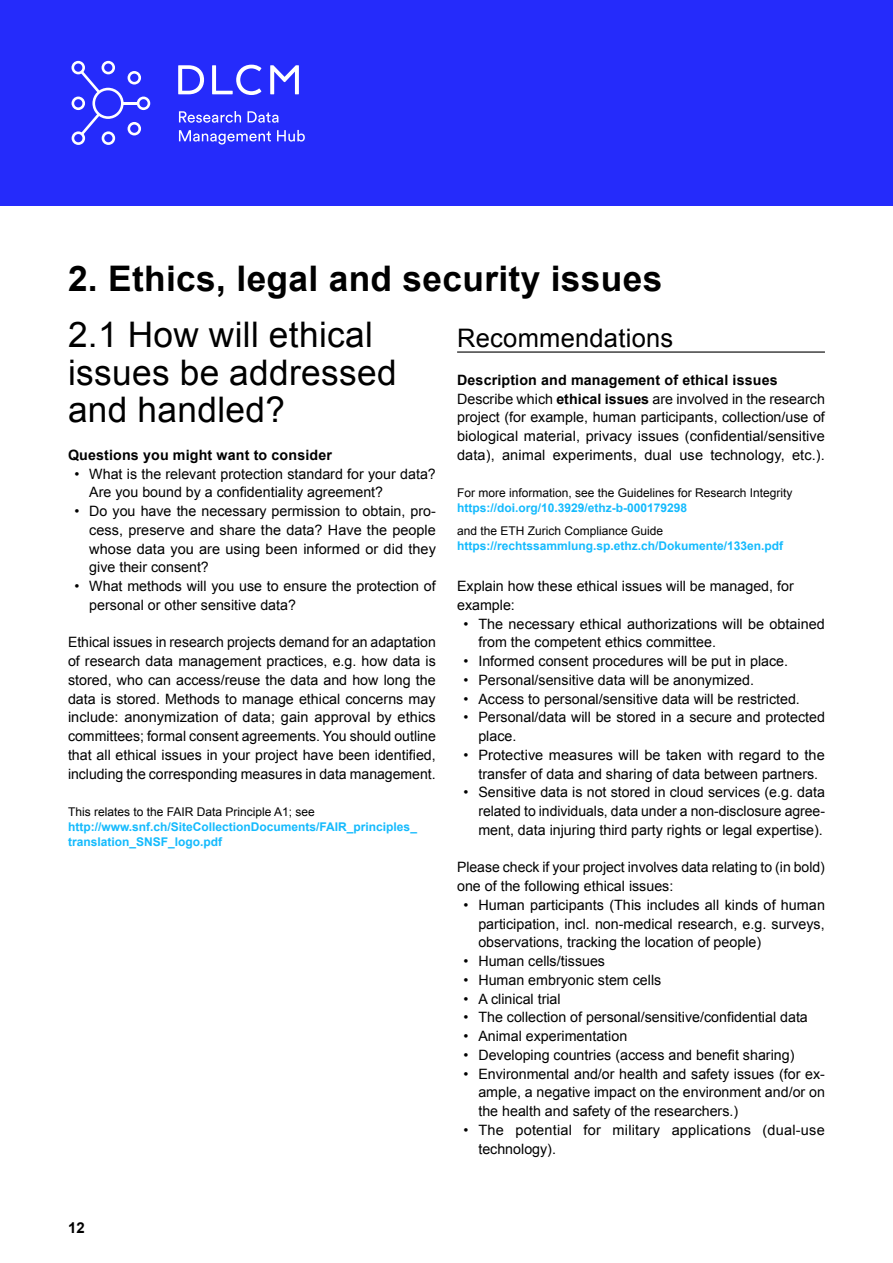
<style>
.page{position:relative;width:893px;height:1263px;background:#fff}
.page>*{position:absolute;margin:0;border:0;box-sizing:border-box;transform-origin:0 0}
.t1{font:35.25px/37.5px "Arial";letter-spacing:.01em;color:#000}
.t2{font:700 35.25px "Arial";letter-spacing:.01em;color:#000}
.t3{font:25.5px "Arial";letter-spacing:.01em;color:#000}
.t4{font:700 15px "Arial";color:#000}
.t5{font:14.25px/18.8px "Arial";color:#000}
.t6{font:700 14.25px "Arial";letter-spacing:.01em;color:#000}
.t7{font:700 12px/15px "Arial";color:#14bafd}
.t8{font:12px "Arial";color:#000}
.s1{font-weight:700}
</style>
<div class="page">
<div style="left:0;top:0;width:893px;height:206px;background:#252bfb"></div>
<svg style="left:71px;top:61px;width:79px;height:84px"></svg>
<svg style="left:179px;top:111px;width:62px;height:12px"></svg>
<svg style="left:248px;top:111px;width:31px;height:12px"></svg>
<svg style="left:179px;top:130px;width:92px;height:15px"></svg>
<svg style="left:277px;top:130px;width:28px;height:12px"></svg>
<svg style="left:178px;top:65px;width:26px;height:29px"></svg>
<svg style="left:212px;top:65px;width:49px;height:30px"></svg>
<svg style="left:270px;top:65px;width:29px;height:29px"></svg>
<hr style="left:457px;top:351px;width:368px;height:2px;background:#000">
<h1 class="t2" style="left:68px;top:255px;width:596px">2. Ethics, legal and security issues</h1>
<h1 class="t1" style="left:68px;top:316px;width:330px">2.1 How will ethical issues be addressed and handled?</h1>
<p class="t6" style="left:68px;top:445px;width:265px">Questions you might want to consider</p>
<p class="t5" style="left:89px;top:464px;width:348px;text-indent:-15px">• What is the relevant protection standard for your data?<br>Are you bound by a confidentiality agreement?</p>
<p class="t5" style="left:89px;top:502px;width:348px;text-align:justify;text-indent:-15px">• Do you have the necessary permission to obtain, pro&shy;cess, preserve and share the data? Have the people whose data you are using been informed or did they give their consent?</p>
<p class="t5" style="left:89px;top:577px;width:348px;text-indent:-15px">• What methods will you use to ensure the protection of personal or other sensitive data?</p>
<p class="t5" style="left:68px;top:633px;width:369px;text-align:justify">Ethical issues in research projects demand for an adaptation of research data management practices, e.g. how data is stored, who can access/reuse the data and how long the data is stored. Methods to manage ethical concerns may include: anonymization of data; gain approval by ethics committees; formal consent agreements. You should outline that all ethical issues in your project have been identified, including the corresponding measures in data management.</p>
<p class="t8" style="left:68px;top:804px;width:248px">This relates to the FAIR Data Principle A1; see</p>
<p class="t7" style="left:68px;top:820px;width:350px">http://www.snf.ch/SiteCollectionDocuments/FAIR_principles_ translation_SNSF_logo.pdf</p>
<h2 class="t3" style="left:457px;top:322px;width:218px">Recommendations</h2>
<p class="t5" style="left:457px;top:370px;width:369px"><span class="s1">Description and management of ethical issues </span>Describe which <span class="s1">ethical issues</span> are involved in the research project (for example, human participants, collection/use of biological material, privacy issues (confidential/sensitive data), animal experiments, dual use technology, etc.).</p>
<p class="t8" style="left:457px;top:485px;width:337px">For more information, see the Guidelines for Research Integrity</p>
<p class="t7" style="left:457px;top:501px;width:232px">https://doi.org/10.3929/ethz-b-000179298</p>
<p class="t8" style="left:457px;top:523px;width:208px">and the ETH Zurich Compliance Guide</p>
<p class="t7" style="left:457px;top:538px;width:328px">https://rechtssammlung.sp.ethz.ch/Dokumente/133en.pdf</p>
<p class="t5" style="left:457px;top:577px;width:338px">Explain how these ethical issues will be managed, for example:</p>
<p class="t5" style="left:478px;top:614px;width:348px;text-indent:-15px">• The necessary ethical authorizations will be obtained from the competent ethics committee.</p>
<p class="t5" style="left:463px;top:652px;width:326px">• Informed consent procedures will be put in place.</p>
<p class="t5" style="left:463px;top:670px;width:292px">• Personal/sensitive data will be anonymized.</p>
<p class="t5" style="left:463px;top:689px;width:338px">• Access to personal/sensitive data will be restricted.</p>
<p class="t5" style="left:478px;top:708px;width:348px;text-indent:-15px">• Personal/data will be stored in a secure and protected place.</p>
<p class="t5" style="left:463px;top:745px;width:363px;text-align:center">• Protective measures will be taken with regard to the transfer of data and sharing of data between partners.</p>
<p class="t5" style="left:478px;top:783px;width:348px;text-align:justify;text-indent:-15px">• Sensitive data is not stored in cloud services (e.g. data related to individuals, data under a non-disclosure agree&shy;ment, data injuring third party rights or legal expertise).</p>
<p class="t5" style="left:457px;top:858px;width:369px">Please check if your project involves data relating to (in bold) one of the following ethical issues:</p>
<p class="t5" style="left:478px;top:895px;width:348px;text-align:justify;text-indent:-15px">• Human participants (This includes all kinds of human participation, incl. non-medical research, e.g. surveys, observations, tracking the location of people)</p>
<p class="t5" style="left:463px;top:952px;width:143px">• Human cells/tissues</p>
<p class="t5" style="left:463px;top:970px;width:199px">• Human embryonic stem cells</p>
<p class="t5" style="left:463px;top:989px;width:99px">• A clinical trial</p>
<p class="t5" style="left:463px;top:1008px;width:346px">• The collection of personal/sensitive/confidential data</p>
<p class="t5" style="left:463px;top:1027px;width:165px">• Animal experimentation</p>
<p class="t5" style="left:463px;top:1045px;width:332px">• Developing countries (access and benefit sharing)</p>
<p class="t5" style="left:478px;top:1064px;width:348px;text-align:justify;text-indent:-15px">• Environmental and/or health and safety issues (for ex&shy;ample, a negative impact on the environment and/or on the health and safety of the researchers.)</p>
<p class="t5" style="left:478px;top:1120px;width:348px;text-indent:-15px">• The potential for military applications (dual-use technology).</p>
<p class="t4" style="left:68px;top:1217px;width:18px">12</p>
</div>
